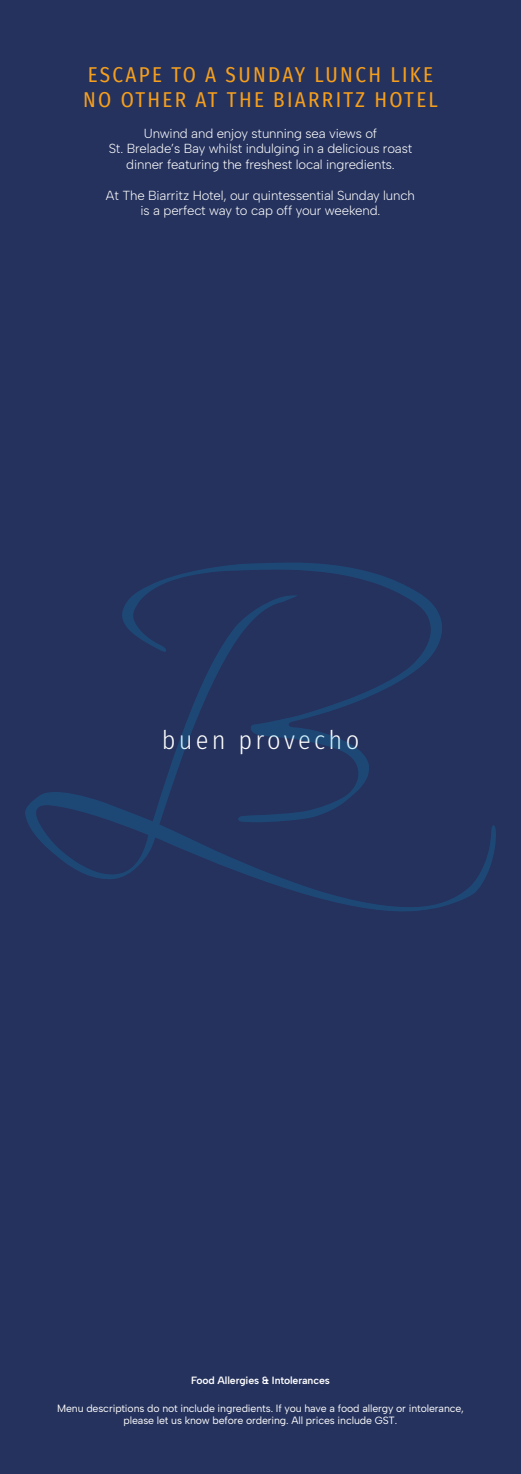
<style>
.page{position:relative;width:521px;height:1474px;background:#fff}
.page>*{position:absolute;margin:0;border:0;box-sizing:border-box;transform-origin:0 0}
.t1{font:300 26.25px "Fira Sans Condensed";letter-spacing:.125em;color:#fff}
.t2{font:21px/25.2px "Fira Sans Condensed";letter-spacing:.11em;color:#f69f1d}
.t3{font:300 13.12px/15.8px "Albert Sans";letter-spacing:-.01em;color:#fff;text-align:center}
.t4{font:10.5px/12.6px "Albert Sans";letter-spacing:-.01em;color:#fff;text-align:center}
.t5{font:600 10.5px "Albert Sans";letter-spacing:-.01em;color:#fff}
</style>
<div class="page">
<div style="left:0;top:0;width:521px;height:1473px;background:#25325d"></div>
<svg style="left:134px;top:563px;width:287px;height:32px"></svg>
<svg style="left:25px;top:595px;width:471px;height:316px"></svg>
<h2 class="t2" style="left:83px;top:61px;width:356px">ESCAPE TO A SUNDAY LUNCH LIKE<br>NO OTHER AT THE BIARRITZ HOTEL</h2>
<p class="t3" style="left:109px;top:125px;width:305px">Unwind and enjoy stunning sea views of<br>St. Brelade’s Bay whilst indulging in a delicious roast dinner featuring the freshest local ingredients.</p>
<p class="t3" style="left:106px;top:187px;width:311px">At The Biarritz Hotel, our quintessential Sunday lunch is a perfect way to cap off your weekend.</p>
<h1 class="t1" style="left:162px;top:721px;width:199px">buen provecho</h1>
<p class="t5" style="left:191px;top:1374px;width:140px">Food Allergies &amp; Intolerances</p>
<p class="t4" style="left:57px;top:1401px;width:408px">Menu descriptions do not include ingredients. If you have a food allergy or intolerance, please let us know before ordering. All prices include GST.</p>
</div>
